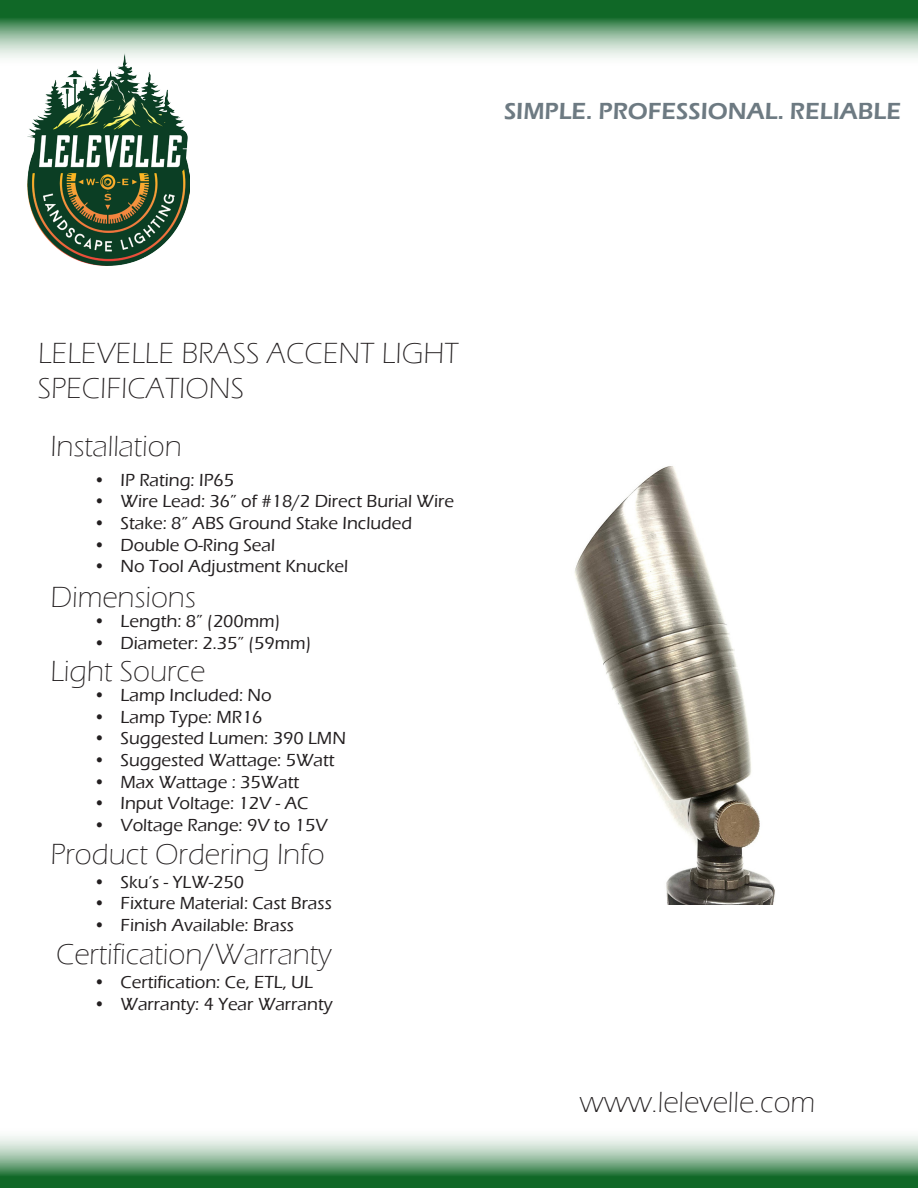
<style>
.page{position:relative;width:918px;height:1188px;background:#fff}
.page>*{position:absolute;margin:0;border:0;box-sizing:border-box;transform-origin:0 0}
.t1{font:300 30px "Eras ITC";color:#231f20}
.t2{font:600 24px "Eras ITC";color:#6d7a82}
.t3{font:500 18px "Eras ITC";color:#231f20}
</style>
<div class="page">
<img style="left:27px;top:69px;width:162px;height:196px">
<img style="left:574px;top:466px;width:201px;height:438px">
<svg style="left:0;top:0;width:918px;height:69px"></svg>
<svg style="left:0;top:1136px;width:918px;height:52px;background:#7cac89"></svg>
<p class="t2" style="left:504px;top:97px;width:399px">SIMPLE. PROFESSIONAL. RELIABLE</p>
<p class="t1" style="left:38px;top:336px;width:422px">LELEVELLE BRASS ACCENT LIGHT</p>
<p class="t1" style="left:38px;top:371px;width:208px">SPECIFICATIONS</p>
<p class="t1" style="left:50px;top:430px;width:133px">Installation</p>
<p class="t3" style="left:94px;top:470px;width:142px">• IP Rating: IP65</p>
<p class="t3" style="left:94px;top:491px;width:362px">• Wire Lead: 36” of #18/2 Direct Burial Wire</p>
<p class="t3" style="left:94px;top:513px;width:320px">• Stake: 8” ABS Ground Stake Included</p>
<p class="t3" style="left:94px;top:535px;width:183px">• Double O-Ring Seal</p>
<p class="t3" style="left:94px;top:556px;width:256px">• No Tool Adjustment Knuckel</p>
<p class="t1" style="left:50px;top:580px;width:147px">Dimensions</p>
<p class="t3" style="left:94px;top:611px;width:188px">• Length: 8” (200mm)</p>
<p class="t3" style="left:94px;top:633px;width:219px">• Diameter: 2.35” (59mm)</p>
<p class="t1" style="left:50px;top:654px;width:157px">Light Source</p>
<p class="t3" style="left:94px;top:685px;width:180px">• Lamp Included: No</p>
<p class="t3" style="left:94px;top:707px;width:170px">• Lamp Type: MR16</p>
<p class="t3" style="left:94px;top:728px;width:254px">• Suggested Lumen: 390 LMN</p>
<p class="t3" style="left:94px;top:750px;width:243px">• Suggested Wattage: 5Watt</p>
<p class="t3" style="left:94px;top:772px;width:207px">• Max Wattage : 35Watt</p>
<p class="t3" style="left:94px;top:793px;width:216px">• Input Voltage: 12V - AC</p>
<p class="t3" style="left:94px;top:815px;width:235px">• Voltage Range: 9V to 15V</p>
<p class="t1" style="left:50px;top:838px;width:276px">Product Ordering Info</p>
<p class="t3" style="left:94px;top:872px;width:152px">• Sku’s - YLW-250</p>
<p class="t3" style="left:94px;top:893px;width:240px">• Fixture Material: Cast Brass</p>
<p class="t3" style="left:94px;top:915px;width:202px">• Finish Available: Brass</p>
<p class="t1" style="left:56px;top:937px;width:277px">Certification/Warranty</p>
<p class="t3" style="left:94px;top:972px;width:221px">• Certification: Ce, ETL, UL</p>
<p class="t3" style="left:94px;top:994px;width:241px">• Warranty: 4 Year Warranty</p>
<p class="t1" style="left:580px;top:1085px;width:237px">www.lelevelle.com</p>
</div>
